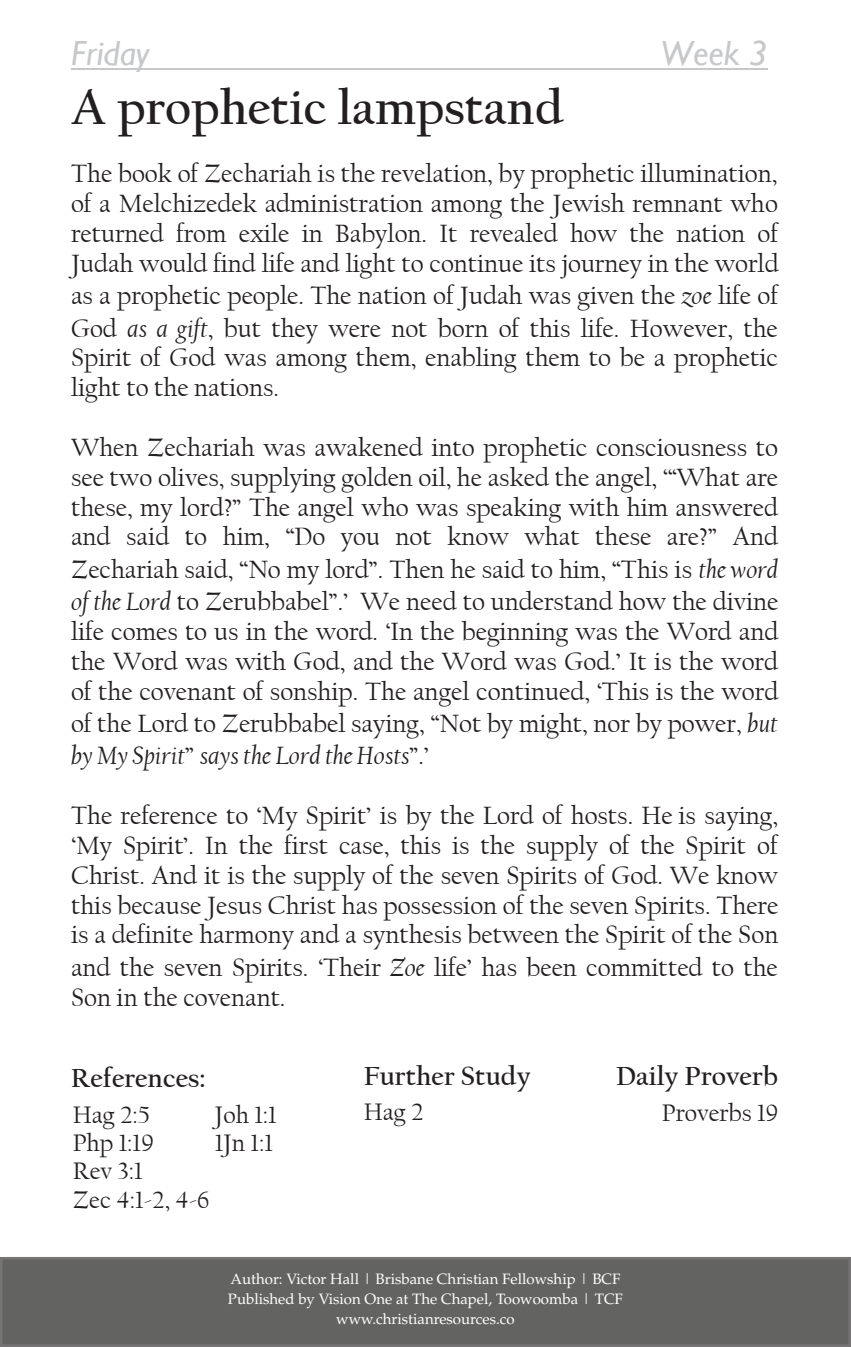
<style>
.page{position:relative;width:851px;height:1347px;background:#fff}
.page>*{position:absolute;margin:0;border:0;box-sizing:border-box;transform-origin:0 0}
.t1{font:700 50px "Californian FB";color:#231f20}
.t2{font:italic 35px "Gill Sans";color:#c7c8ca}
.t3{font:700 27.5px "Californian FB";color:#231f20}
.t4{font:26.25px/29.8px "Californian FB";color:#231f20}
.t5{font:25px/28.5px "Californian FB";color:#231f20}
.t6{font:15px/20px "Palatino";color:#fff;text-align:center}
.s1{font-style:italic}
</style>
<div class="page">
<div style="left:1px;top:1258px;width:848px;height:87px;background:#636462"></div>
<svg style="left:0;top:1257px;width:1px;height:89px"></svg>
<hr style="left:71px;top:68px;width:696px;height:2px;background:#c7c8ca">
<h2 class="t2" style="left:71px;top:33px;width:80px">Friday</h2>
<h2 class="t2" style="left:660px;top:33px;width:108px">Week 3</h2>
<h1 class="t1" style="left:71px;top:79px;width:494px">A prophetic lampstand</h1>
<p class="t4" style="left:71px;top:159px;width:709px;text-align:justify">The book of Zechariah is the revelation, by prophetic illumination, of a Melchizedek administration among the Jewish remnant who returned from exile in Babylon. It revealed how the nation of Judah would find life and light to continue its journey in the world</p>
<p class="t4" style="left:71px;top:280px;width:708px;line-height:32.5px">as a prophetic people. The nation of Judah was given the <span class="s1">zoe</span> life of<br>God <span class="s1">as a gift</span>, but they were not born of this life. However, the</p>
<p class="t4" style="left:71px;top:343px;width:708px">Spirit of God was among them, enabling them to be a prophetic light to the nations.</p>
<p class="t4" style="left:71px;top:433px;width:708px;text-align:justify">When Zechariah was awakened into prophetic consciousness to see two olives, supplying golden oil, he asked the angel, ‘“What are these, my lord?” The angel who was speaking with him answered and said to him, “Do you not know what these are?” And</p>
<p class="t4" style="left:71px;top:553px;width:708px;line-height:32.5px">Zechariah said, “No my lord”. Then he said to him, “This is <span class="s1">the word of the Lord</span> to Zerubbabel”.’ We need to understand how the divine</p>
<p class="t4" style="left:71px;top:617px;width:708px;text-align:justify">life comes to us in the word. ‘In the beginning was the Word and the Word was with God, and the Word was God.’ It is the word of the covenant of sonship. The angel continued, ‘This is the word</p>
<p class="t4" style="left:71px;top:707px;width:708px;line-height:32.5px">of the Lord to Zerubbabel saying, “Not by might, nor by power, <span class="s1">but by My Spirit</span>” <span class="s1">says the Lord the Hosts</span>”.’</p>
<p class="t4" style="left:71px;top:801px;width:708px;text-align:justify">The reference to ‘My Spirit’ is by the Lord of hosts. He is saying, ‘My Spirit’. In the first case, this is the supply of the Spirit of Christ. And it is the supply of the seven Spirits of God. We know this because Jesus Christ has possession of the seven Spirits. There is a definite harmony and a synthesis between the Spirit of the Son</p>
<p class="t4" style="left:71px;top:952px;width:708px">and the seven Spirits. ‘Their <span class="s1">Zoe</span> life’ has been committed to the<br>Son in the covenant.</p>
<p class="t3" style="left:363px;top:1060px;width:168px">Further Study</p>
<p class="t3" style="left:71px;top:1063px;width:136px">References:</p>
<p class="t3" style="left:616px;top:1060px;width:163px">Daily Proverb</p>
<p class="t5" style="left:73px;top:1100px;width:79px">Hag 2:5</p>
<p class="t5" style="left:215px;top:1100px;width:64px">Joh 1:1</p>
<p class="t5" style="left:363px;top:1098px;width:61px">Hag 2</p>
<p class="t5" style="left:73px;top:1128px;width:82px">Php 1:19</p>
<p class="t5" style="left:215px;top:1128px;width:60px">1Jn 1:1</p>
<p class="t5" style="left:73px;top:1157px;width:138px">Rev 3:1<br>Zec 4:1-2, 4-6</p>
<p class="t5" style="left:662px;top:1099px;width:118px">Proverbs 19</p>
<p class="t6" style="left:228px;top:1268px;width:396px">Author: Victor Hall | Brisbane Christian Fellowship | BCF<br>Published by Vision One at The Chapel, Toowoomba | TCF www.christianresources.co</p>
</div>
